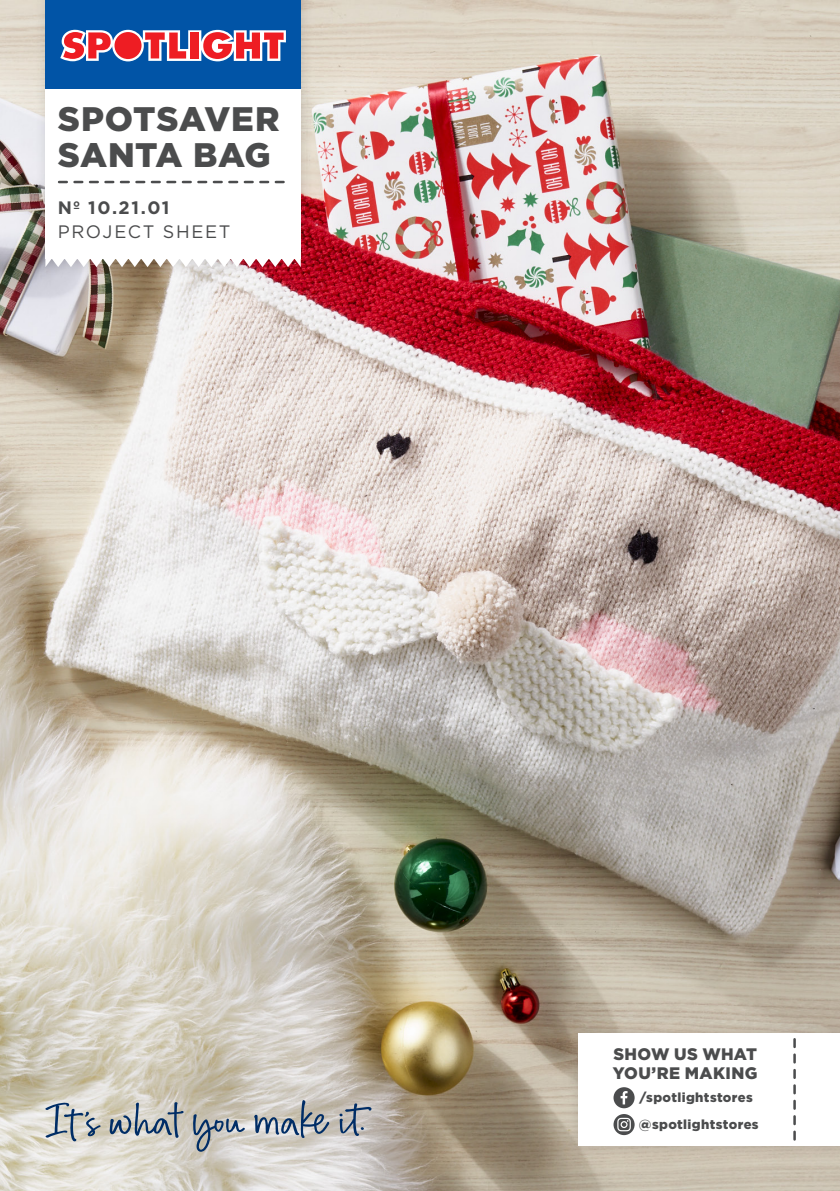
<style>
.page{position:relative;width:840px;height:1191px;background:#fff}
.page>*{position:absolute;margin:0;border:0;box-sizing:border-box;transform-origin:0 0}
.t1{font:900 34px/36px "Gotham";letter-spacing:.015em;color:#4b4c4d}
.t2{font:18px/24px "Gotham";letter-spacing:.095em;color:#4b4c4d}
.t3{font:900 16.6px/19.4px "Gotham";letter-spacing:.02em;color:#4b4c4d}
.t4{font:900 13px/26.8px "Gotham";letter-spacing:.025em;color:#4b4c4d}
.s1{font-weight:700}
</style>
<div class="page">
<img style="left:0;top:0;width:839px;height:1191px">
<div style="left:566px;top:1022px;width:273px;height:137px;background:#231f20;opacity:.15"></div>
<div style="left:577px;top:1033px;width:262px;height:112px;background:#fff"></div>
<svg style="left:793px;top:1039px;width:2px;height:100px"></svg>
<div style="left:613px;top:1087px;width:21px;height:21px;background:#4b4c4d;border-radius:50%"></div>
<svg style="left:620px;top:1091px;width:7px;height:13px"></svg>
<svg style="left:613px;top:1114px;width:21px;height:21px"></svg>
<svg style="left:617px;top:1117px;width:13px;height:14px"></svg>
<svg style="left:193px;top:1114px;width:52px;height:37px;background:#a6abae"></svg>
<svg style="left:45px;top:1102px;width:56px;height:39px;background:#b6bbbc"></svg>
<svg style="left:109px;top:1102px;width:74px;height:35px;background:#a7acae"></svg>
<svg style="left:339px;top:1103px;width:32px;height:33px"></svg>
<svg style="left:254px;top:1100px;width:75px;height:38px;background:#a8adb2"></svg>
<div style="left:34px;top:0;width:280px;height:279px;background:#231f20;opacity:.15"></div>
<div style="left:45px;top:0;width:255px;height:89px;background:#0154a6"></div>
<svg style="left:60px;top:30px;width:226px;height:31px;background:#c77082"></svg>
<svg style="left:45px;top:259px;width:255px;height:8px"></svg>
<div style="left:45px;top:89px;width:255px;height:169px;background:#fff"></div>
<svg style="left:59px;top:181px;width:224px;height:2px"></svg>
<p class="t1" style="left:58px;top:100px;width:223px">SPOTSAVER<br>SANTA BAG</p>
<p class="t2" style="left:58px;top:196px;width:174px"><span class="s1">Nº 10.21.01<br></span>PROJECT SHEET</p>
<p class="t3" style="left:612px;top:1043px;width:146px">SHOW US WHAT<br>YOU’RE MAKING</p>
<p class="t4" style="left:638px;top:1084px;width:121px">/spotlightstores @spotlightstores</p>
</div>
